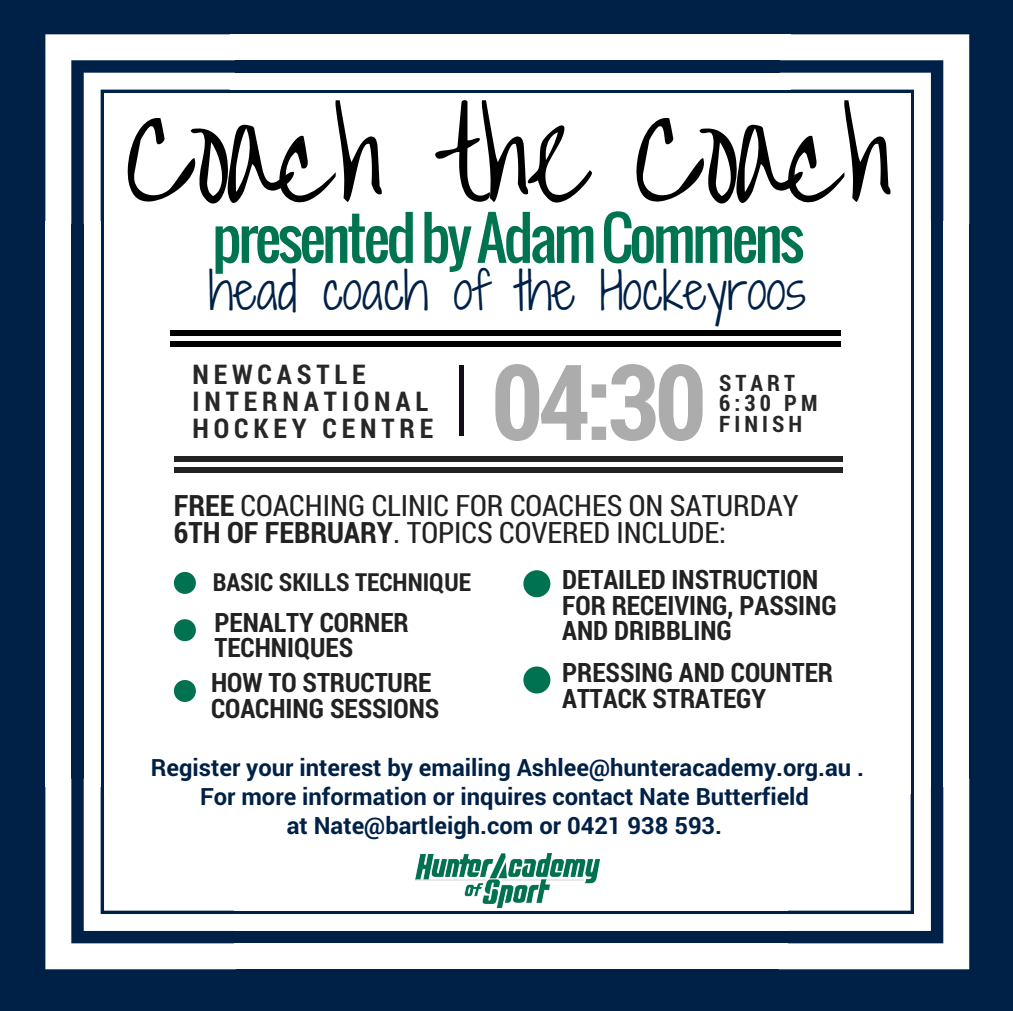
<style>
.page{position:relative;width:1013px;height:1011px;background:#fff}
.page>*{position:absolute;margin:0;border:0;box-sizing:border-box;transform-origin:0 0}
.t1{font:117.67px "Overthe Rainbow";letter-spacing:-.05em;color:#000}
.t2{font:700 105.08px "Roboto Condensed";color:#acacac}
.t3{font:58.27px "Oswald";letter-spacing:-.06em;color:#007351}
.t4{font:49.95px "Shadows Into Light Two";color:#002147}
.t5{font:29.47px/27px "Roboto Condensed";color:#222}
.t6{font:700 27.22px/27px "Roboto Condensed";letter-spacing:.18em;color:#272727}
.t7{font:700 26.78px/25.2px "Roboto Condensed";color:#222}
.t8{font:700 24.97px "Roboto Condensed";color:#222}
.t9{font:700 23.85px/28.8px "Roboto";color:#002147;text-align:center}
.t10{font:700 22.72px/20.2px "Roboto Condensed";letter-spacing:.18em;color:#272727}
.s1{font-weight:700}
</style>
<div class="page">
<div style="left:0;top:0;width:1012px;height:1010px;background:#002147"></div>
<svg style="left:45px;top:34px;width:190px;height:190px;background:#dadfe4"></svg>
<svg style="left:779px;top:34px;width:190px;height:190px;background:#d9dde3"></svg>
<div style="left:230px;top:34px;width:561px;height:26px;background:#fff"></div>
<div style="left:230px;top:93px;width:561px;height:131px;background:#fff"></div>
<div style="left:230px;top:73px;width:561px;height:17px;background:#fff"></div>
<div style="left:45px;top:221px;width:26px;height:565px;background:#fff"></div>
<div style="left:104px;top:221px;width:134px;height:572px;background:#fff"></div>
<div style="left:84px;top:221px;width:17px;height:565px;background:#fff"></div>
<div style="left:943px;top:221px;width:26px;height:565px;background:#fff"></div>
<div style="left:776px;top:221px;width:134px;height:572px;background:#fff"></div>
<div style="left:914px;top:221px;width:16px;height:565px;background:#fff"></div>
<div style="left:234px;top:221px;width:553px;height:565px;background:#fff"></div>
<div style="left:234px;top:943px;width:553px;height:26px;background:#fff"></div>
<div style="left:234px;top:913px;width:553px;height:17px;background:#fff"></div>
<div style="left:234px;top:778px;width:553px;height:132px;background:#fff"></div>
<svg style="left:45px;top:778px;width:193px;height:191px"></svg>
<svg style="left:776px;top:778px;width:193px;height:191px"></svg>
<div style="left:170px;top:330px;width:670px;height:5px;background:#000"></div>
<div style="left:170px;top:341px;width:670px;height:5px;background:#000"></div>
<div style="left:174px;top:456px;width:668px;height:6px;background:#222"></div>
<div style="left:174px;top:467px;width:668px;height:6px;background:#222"></div>
<hr style="left:459px;top:365px;width:4px;height:71px;background:#130e16">
<div style="left:174px;top:572px;width:22px;height:21px;background:#007251;border-radius:50%"></div>
<img style="left:415px;top:853px;width:184px;height:54px">
<div style="left:174px;top:619px;width:22px;height:22px;background:#007251;border-radius:50%"></div>
<div style="left:174px;top:680px;width:22px;height:21px;background:#007251;border-radius:50%"></div>
<div style="left:523px;top:570px;width:27px;height:27px;background:#007251;border-radius:50%"></div>
<div style="left:523px;top:666px;width:27px;height:27px;background:#007251;border-radius:50%"></div>
<h1 class="t1" style="left:125px;top:92px;width:771px">Coach the Coach</h1>
<h3 class="t3" style="left:212px;top:193px;width:593px">presentedbyAdamCommens</h3>
<h3 class="t4" style="left:209px;top:254px;width:598px">head coach of the Hockeyroos</h3>
<p class="t6" style="left:192px;top:360px;width:242px">NEWCASTLE<br>INTERNATIONAL<br>HOCKEY CENTRE</p>
<h2 class="t2" style="left:491px;top:330px;width:217px">04:30</h2>
<p class="t10" style="left:719px;top:372px;width:100px">START<br>6:30 PM<br>FINISH</p>
<p class="t5" style="left:174px;top:490px;width:626px"><span class="s1">FREE</span> COACHING CLINIC FOR COACHES ON SATURDAY<br><span class="s1">6TH OF FEBRUARY</span>. TOPICS COVERED INCLUDE:</p>
<p class="t8" style="left:213px;top:564px;width:260px">BASIC SKILLS TECHNIQUE</p>
<p class="t7" style="left:214px;top:608px;width:196px">PENALTY CORNER<br>TECHNIQUES</p>
<p class="t7" style="left:211px;top:669px;width:230px">HOW TO STRUCTURE<br>COACHING SESSIONS</p>
<p class="t7" style="left:562px;top:566px;width:276px">DETAILED INSTRUCTION<br>FOR RECEIVING, PASSING<br>AND DRIBBLING</p>
<p class="t7" style="left:562px;top:659px;width:272px">PRESSING AND COUNTER<br>ATTACK STRATEGY</p>
<p class="t9" style="left:151px;top:752px;width:714px">Register your interest by emailing Ashlee@hunteracademy.org.au .<br>For more information or inquires contact Nate Butterfield<br>at Nate@bartleigh.com or 0421 938 593.</p>
</div>
